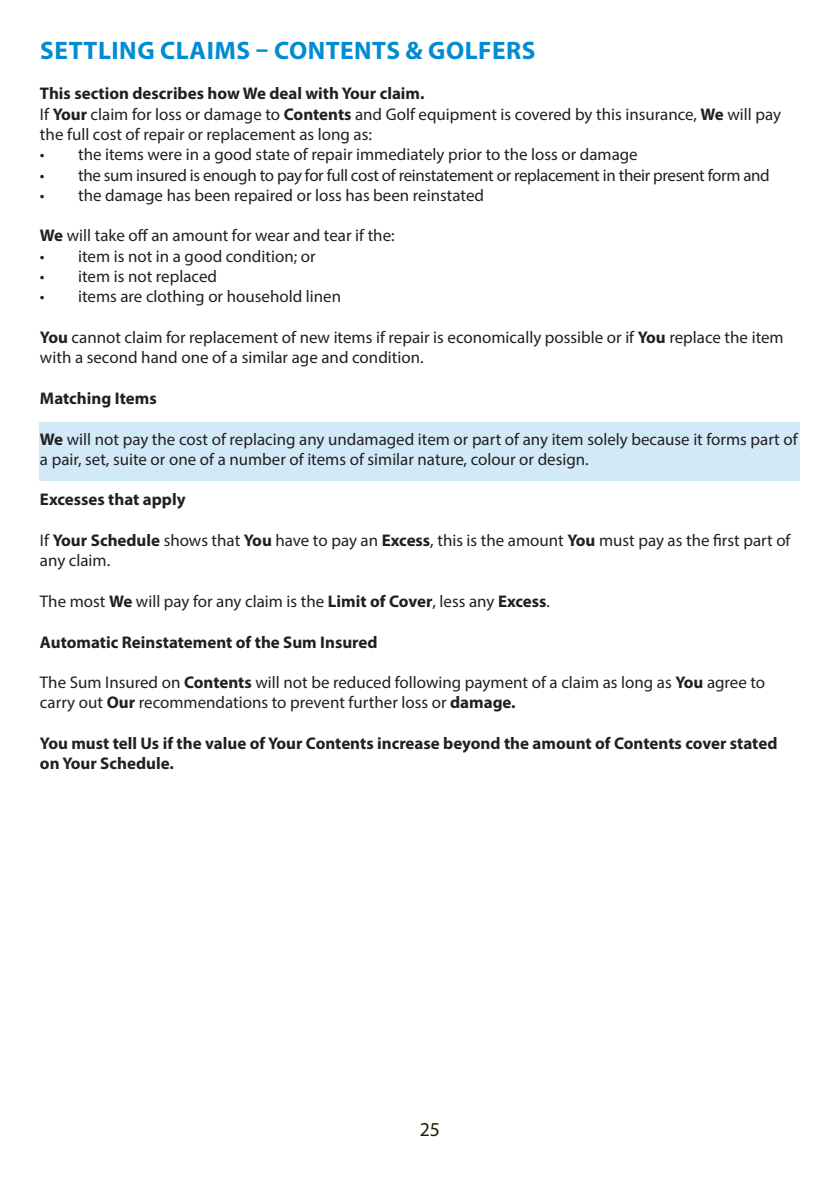
<style>
.page{position:relative;width:840px;height:1191px;background:#fff}
.page>*{position:absolute;margin:0;border:0;box-sizing:border-box;transform-origin:0 0}
.t1{font:700 25.4px "Myriad Pro";letter-spacing:.02em;color:#008cd3}
.t2{font:19.8px "Myriad Pro";color:#251a05}
.t3{font:17px/20.2px "Myriad Pro";color:#231f20}
.t4{font:700 17px/20.2px "Myriad Pro";color:#231f20}
.t5{font:17px "Myriad Pro";letter-spacing:-.02em;color:#231f20}
.s1{font-weight:700}
</style>
<div class="page">
<div style="left:40px;top:422px;width:759px;height:58px;background:#d2eaf7"></div>
<p class="t1" style="left:40px;top:34px;width:496px">SETTLING CLAIMS – CONTENTS &amp; GOLFERS</p>
<p class="t4" style="left:40px;top:83px;width:386px">This section describes how We deal with Your claim.</p>
<p class="t3" style="left:40px;top:104px;width:742px">If <span class="s1">Your</span> claim for loss or damage to <span class="s1">Contents</span> and Golf equipment is covered by this insurance, <span class="s1">We</span> will pay the full cost of repair or replacement as long as:</p>
<p class="t3" style="left:40px;top:144px;width:599px">• the items were in a good state of repair immediately prior to the loss or damage</p>
<p class="t5" style="left:40px;top:164px;width:731px">• the sum insured is enough to pay for full cost of reinstatement or replacement in their present form and</p>
<p class="t3" style="left:40px;top:185px;width:445px">• the damage has been repaired or loss has been reinstated</p>
<p class="t3" style="left:40px;top:225px;width:356px"><span class="s1">We</span> will take off an amount for wear and tear if the:</p>
<p class="t3" style="left:40px;top:246px;width:277px">• item is not in a good condition; or</p>
<p class="t3" style="left:40px;top:266px;width:178px">• item is not replaced</p>
<p class="t3" style="left:40px;top:286px;width:302px">• items are clothing or household linen</p>
<p class="t3" style="left:40px;top:327px;width:744px"><span class="s1">You</span> cannot claim for replacement of new items if repair is economically possible or if <span class="s1">You</span> replace the item with a second hand one of a similar age and condition.</p>
<p class="t4" style="left:40px;top:387px;width:118px">Matching Items</p>
<p class="t3" style="left:40px;top:428px;width:758px"><span class="s1">We</span> will not pay the cost of replacing any undamaged item or part of any item solely because it forms part of a pair, set, suite or one of a number of items of similar nature, colour or design.</p>
<p class="t4" style="left:40px;top:489px;width:147px">Excesses that apply</p>
<p class="t3" style="left:40px;top:530px;width:751px">If <span class="s1">Your Schedule</span> shows that <span class="s1">You</span> have to pay an <span class="s1">Excess</span>, this is the amount <span class="s1">You</span> must pay as the first part of any claim.</p>
<p class="t3" style="left:40px;top:591px;width:511px">The most <span class="s1">We</span> will pay for any claim is the <span class="s1">Limit of Cover</span>, less any <span class="s1">Excess</span>.</p>
<p class="t4" style="left:40px;top:631px;width:339px">Automatic Reinstatement of the Sum Insured</p>
<p class="t3" style="left:40px;top:672px;width:726px">The Sum Insured on <span class="s1">Contents</span> will not be reduced following payment of a claim as long as <span class="s1">You</span> agree to carry out <span class="s1">Our</span> recommendations to prevent further loss or <span class="s1">damage.</span></p>
<p class="t4" style="left:40px;top:732px;width:738px">You must tell Us if the value of Your Contents increase beyond the amount of Contents cover stated on Your Schedule.</p>
<p class="t2" style="left:419px;top:1116px;width:22px">25</p>
</div>
